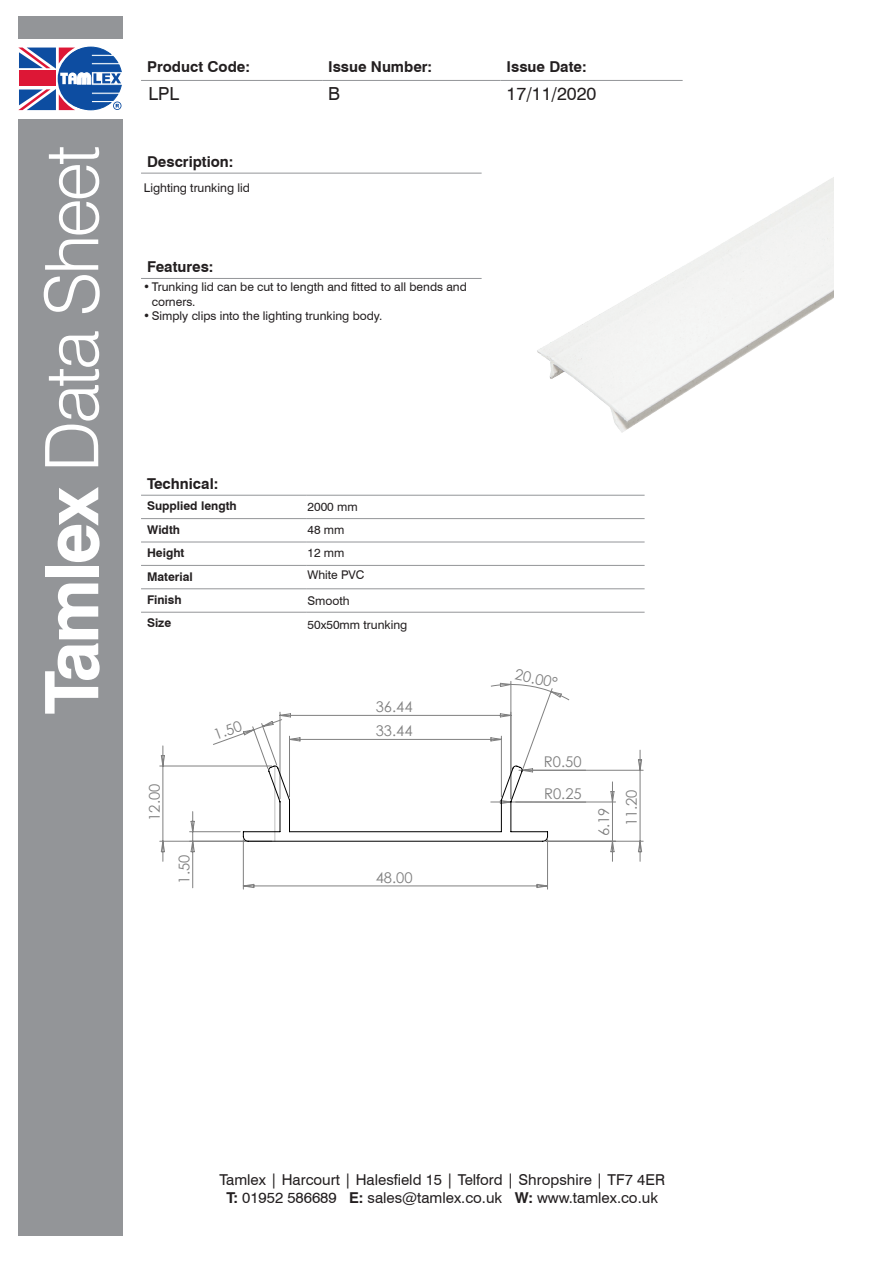
<style>
.page{position:relative;width:893px;height:1263px;background:#fff}
.page>*{position:absolute;margin:0;border:0;box-sizing:border-box;transform-origin:0 0}
.t1{font:300 73.95px "Swiss 721 BT";letter-spacing:-.04em;color:#fff}
.t2{font:18px "Swiss 721 BT";color:#231f20}
.t3{font:15px "Swiss 721 BT";color:#231f20}
.t4{font:700 15px "Swiss 721 BT";color:#231f20}
.t5{font:14.85px/31.7px "Century Gothic";color:#808080}
.t6{font:12px/14.4px "Swiss 721 BT";color:#231f20}
.t7{font:700 12px "Swiss 721 BT";color:#231f20}
.s1{font-weight:700}
</style>
<div class="page">
<hr style="left:141px;top:278px;width:341px;height:1px;background:#939598">
<hr style="left:141px;top:173px;width:341px;height:1px;background:#939598">
<hr style="left:141px;top:495px;width:166px;height:1px;background:#939598">
<hr style="left:307px;top:495px;width:338px;height:1px;background:#939598">
<hr style="left:141px;top:518px;width:166px;height:1px;background:#939598">
<hr style="left:307px;top:518px;width:338px;height:1px;background:#939598">
<hr style="left:141px;top:542px;width:166px;height:1px;background:#939598">
<hr style="left:307px;top:542px;width:338px;height:1px;background:#939598">
<hr style="left:141px;top:565px;width:166px;height:1px;background:#939598">
<hr style="left:307px;top:565px;width:338px;height:1px;background:#939598">
<hr style="left:141px;top:588px;width:166px;height:1px;background:#939598">
<hr style="left:307px;top:588px;width:338px;height:1px;background:#939598">
<hr style="left:141px;top:612px;width:166px;height:1px;background:#939598">
<hr style="left:307px;top:612px;width:338px;height:1px;background:#939598">
<hr style="left:141px;top:80px;width:181px;height:1px;background:#939598">
<hr style="left:322px;top:80px;width:179px;height:1px;background:#939598">
<hr style="left:501px;top:80px;width:182px;height:1px;background:#939598">
<div style="left:18px;top:16px;width:105px;height:1220px;background:#939598"></div>
<div style="left:18px;top:39px;width:105px;height:79px;background:#fff"></div>
<svg style="left:18px;top:46px;width:104px;height:65px"></svg>
<img style="left:537px;top:178px;width:296px;height:255px">
<svg style="left:159px;top:681px;width:485px;height:207px"></svg>
<p class="t1" style="left:27px;top:714px;width:571px;rotate:-90deg"><span class="s1">Tamlex</span> Data Sheet</p>
<p class="t4" style="left:147px;top:58px;width:105px">Product Code:</p>
<p class="t4" style="left:328px;top:58px;width:106px">Issue Number:</p>
<p class="t4" style="left:507px;top:58px;width:82px">Issue Date:</p>
<p class="t2" style="left:328px;top:83px;width:13px">B</p>
<p class="t2" style="left:507px;top:83px;width:91px">17/11/2020</p>
<p class="t2" style="left:148px;top:83px;width:32px">LPL</p>
<p class="t4" style="left:147px;top:153px;width:88px">Description:</p>
<p class="t6" style="left:144px;top:180px;width:107px">Lighting trunking lid</p>
<p class="t4" style="left:147px;top:258px;width:68px">Features:</p>
<p class="t6" style="left:152px;top:280px;width:317px;text-indent:-9px">•Trunking lid can be cut to length and fitted to all bends and corners.</p>
<p class="t6" style="left:143px;top:309px;width:241px">•Simply clips into the lighting trunking body.</p>
<p class="t4" style="left:147px;top:475px;width:73px">Technical:</p>
<p class="t7" style="left:147px;top:499px;width:91px">Supplied length</p>
<p class="t7" style="left:147px;top:522px;width:34px">Width</p>
<p class="t7" style="left:147px;top:546px;width:39px">Height</p>
<p class="t7" style="left:147px;top:569px;width:47px">Material</p>
<p class="t7" style="left:147px;top:592px;width:36px">Finish</p>
<p class="t7" style="left:147px;top:616px;width:26px">Size</p>
<p class="t6" style="left:308px;top:499px;width:52px">2000 mm</p>
<p class="t6" style="left:308px;top:522px;width:39px">48 mm</p>
<p class="t6" style="left:308px;top:546px;width:39px">12 mm</p>
<p class="t6" style="left:308px;top:567px;width:59px">White PVC</p>
<p class="t6" style="left:308px;top:593px;width:44px">Smooth</p>
<p class="t6" style="left:308px;top:617px;width:101px">50x50mm trunking</p>
<p class="t5" style="left:376px;top:691px;width:38px">36.44</p>
<p class="t5" style="left:138px;top:821px;width:38px;rotate:-90deg">12.00</p>
<p class="t5" style="left:168px;top:884px;width:30px;rotate:-90deg">1.50</p>
<p class="t5" style="left:209px;top:720px;width:30px;rotate:-20deg">1.50</p>
<p class="t5" style="left:376px;top:715px;width:38px">33.44</p>
<p class="t5" style="left:376px;top:861px;width:38px">48.00</p>
<p class="t5" style="left:519px;top:658px;width:44px;rotate:12deg">20.00°</p>
<p class="t5" style="left:544px;top:746px;width:39px">R0.50<br>R0.25</p>
<p class="t5" style="left:590px;top:826px;width:38px;line-height:27.6px;text-indent:-10px;rotate:-90deg">6.19<br>11.20</p>
<p class="t3" style="left:219px;top:1170px;width:447px">Tamlex | Harcourt | Halesfield 15 | Telford | Shropshire | TF7 4ER</p>
<p class="t3" style="left:226px;top:1188px;width:433px"><span class="s1">T:</span> 01952 586689 <span class="s1">E:</span> sales@tamlex.co.uk <span class="s1">W:</span> www.tamlex.co.uk</p>
</div>
